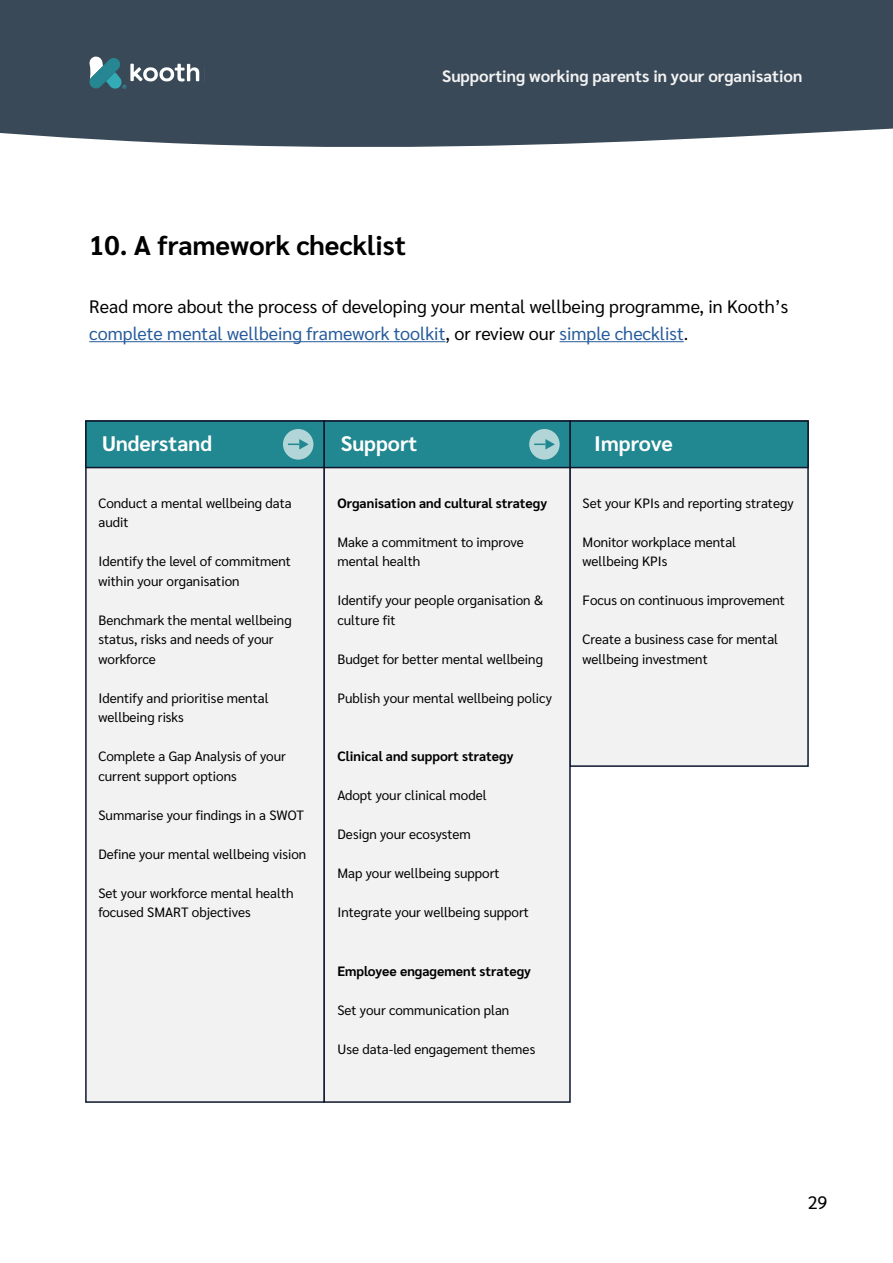
<style>
.page{position:relative;width:893px;height:1263px;background:#fff}
.page>*{position:absolute;margin:0;border:0;box-sizing:border-box;transform-origin:0 0}
.t1{font:700 27px "Sarabun";color:#000}
.t2{font:700 21px "Sarabun";color:#fff}
.t3{font:18px/27px "Sarabun";color:#000}
.t4{font:700 16.5px "Sarabun";color:#f2f2f2}
.t5{font:13.5px/19.5px "Sarabun";color:#000}
.t6{font:700 13.5px "Sarabun";color:#000}
.s1{color:#275b9b}
</style>
<div class="page">
<div style="left:0;top:0;width:893px;height:147px;background:#394957"></div>
<svg style="left:89px;top:56px;width:110px;height:33px"></svg>
<hr style="left:89px;top:341px;width:356px;height:1px;background:#275b9b">
<hr style="left:560px;top:341px;width:124px;height:1px;background:#275b9b">
<div style="left:569px;top:420px;width:240px;height:347px;background:#f2f2f2;border:2px solid #0d172c"></div>
<div style="left:569px;top:420px;width:240px;height:48px;background:#218791;border:2px solid #0d172c"></div>
<div style="left:323px;top:420px;width:248px;height:683px;background:#f2f2f2;border:2px solid #0d172c"></div>
<div style="left:323px;top:420px;width:248px;height:48px;background:#218791;border:2px solid #0d172c"></div>
<div style="left:85px;top:420px;width:240px;height:683px;background:#f2f2f2;border:2px solid #0d172c"></div>
<div style="left:85px;top:420px;width:240px;height:48px;background:#218791;border:2px solid #0d172c"></div>
<div style="left:529px;top:429px;width:31px;height:31px;background:#b2d5d7;border-radius:50%"></div>
<svg style="left:534px;top:439px;width:21px;height:11px"></svg>
<div style="left:283px;top:429px;width:30px;height:31px;background:#b2d5d7;border-radius:50%"></div>
<svg style="left:288px;top:439px;width:21px;height:11px"></svg>
<p class="t4" style="left:442px;top:66px;width:362px">Supporting working parents in your organisation</p>
<h1 class="t1" style="left:89px;top:230px;width:318px">10. A framework checklist</h1>
<h3 class="t3" style="left:89px;top:294px;width:701px">Read more about the process of developing your mental wellbeing programme, in Kooth’s <span class="s1">complete mental wellbeing framework toolkit</span>, or review our <span class="s1">simple checklist</span>.</h3>
<h2 class="t2" style="left:102px;top:432px;width:111px">Understand</h2>
<h2 class="t2" style="left:341px;top:432px;width:78px">Support</h2>
<h2 class="t2" style="left:594px;top:432px;width:80px">Improve</h2>
<p class="t5" style="left:98px;top:493px;width:195px">Conduct a mental wellbeing data audit</p>
<p class="t5" style="left:98px;top:552px;width:194px">Identify the level of commitment within your organisation</p>
<p class="t5" style="left:98px;top:610px;width:195px">Benchmark the mental wellbeing status, risks and needs of your workforce</p>
<p class="t5" style="left:98px;top:688px;width:172px">Identify and prioritise mental wellbeing risks</p>
<p class="t5" style="left:98px;top:747px;width:189px">Complete a Gap Analysis of your current support options</p>
<p class="t5" style="left:98px;top:805px;width:207px">Summarise your findings in a SWOT</p>
<p class="t5" style="left:98px;top:844px;width:209px">Define your mental wellbeing vision</p>
<p class="t5" style="left:98px;top:883px;width:197px">Set your workforce mental health focused SMART objectives</p>
<p class="t6" style="left:337px;top:495px;width:211px">Organisation and cultural strategy</p>
<p class="t5" style="left:337px;top:532px;width:188px">Make a commitment to improve mental health</p>
<p class="t5" style="left:337px;top:591px;width:207px">Identify your people organisation &amp; culture fit</p>
<p class="t5" style="left:337px;top:649px;width:207px">Budget for better mental wellbeing</p>
<p class="t5" style="left:337px;top:688px;width:216px">Publish your mental wellbeing policy</p>
<p class="t6" style="left:337px;top:749px;width:178px">Clinical and support strategy</p>
<p class="t5" style="left:337px;top:786px;width:151px">Adopt your clinical model</p>
<p class="t5" style="left:337px;top:825px;width:135px">Design your ecosystem</p>
<p class="t5" style="left:337px;top:864px;width:164px">Map your wellbeing support</p>
<p class="t5" style="left:337px;top:903px;width:193px">Integrate your wellbeing support</p>
<p class="t6" style="left:337px;top:963px;width:195px">Employee engagement strategy</p>
<p class="t5" style="left:337px;top:1000px;width:173px">Set your communication plan</p>
<p class="t5" style="left:337px;top:1039px;width:199px">Use data-led engagement themes</p>
<p class="t5" style="left:583px;top:493px;width:212px">Set your KPIs and reporting strategy</p>
<p class="t5" style="left:583px;top:532px;width:155px">Monitor workplace mental wellbeing KPIs</p>
<p class="t5" style="left:583px;top:591px;width:204px">Focus on continuous improvement</p>
<p class="t5" style="left:583px;top:630px;width:197px">Create a business case for mental wellbeing investment</p>
<h3 class="t3" style="left:808px;top:1189px;width:21px">29</h3>
</div>
